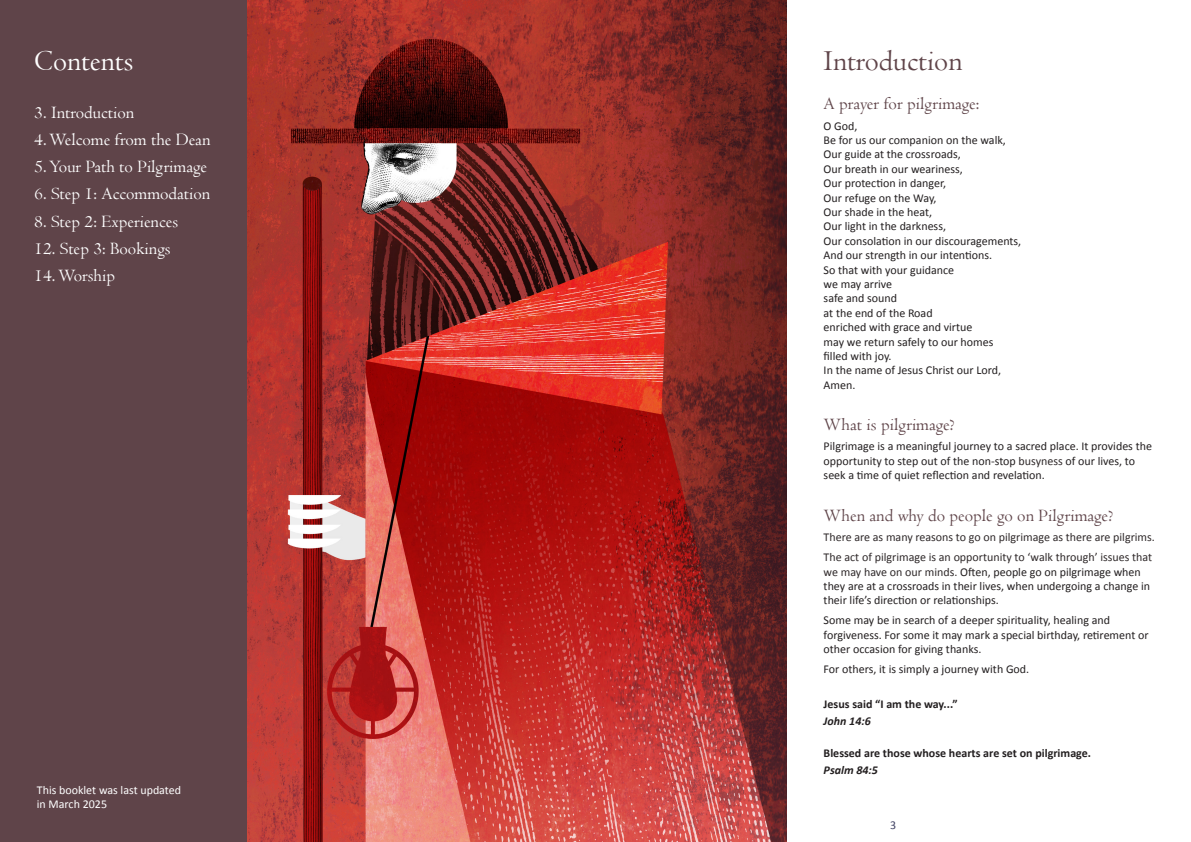
<style>
.page{position:relative;width:1191px;height:842px;background:#fff}
.page>*{position:absolute;margin:0;border:0;box-sizing:border-box;transform-origin:0 0}
.Super_A_Head{font:30px "Centaur";color:#5f4449}
.Super_A_Head-2{font:30px "Centaur";color:#fff}
.A_Head{font:18px "Centaur";color:#fff}
.Super_A_Head-3{font:18px "Centaur";color:#5f4449}
.t1{font:12px/14.4px "Calibri";color:#231f20}
.t2{font:700 12px "Calibri";color:#231f20}
.t3{font:12px "Calibri";color:#2f292a}
.t4{font:12px/14.4px "Calibri";color:#fff}
.t5{font:italic 700 12px "Calibri";color:#231f20}
.A_Head-2{font:12px "Calibri";color:#404263}
.s1{color:#2f292a}
</style>
<div class="page">
<img style="left:247px;top:0;width:540px;height:842px">
<div style="left:0;top:0;width:247px;height:842px;background:#5f4449"></div>
<p class="Super_A_Head-2" style="left:34px;top:43px;width:101px">Contents</p>
<p class="A_Head" style="left:34px;top:101px;width:102px">3. Introduction</p>
<p class="A_Head" style="left:34px;top:128px;width:178px">4. Welcome from the Dean</p>
<p class="A_Head" style="left:34px;top:156px;width:174px">5. Your Path to Pilgrimage</p>
<p class="A_Head" style="left:34px;top:183px;width:178px">6. Step 1: Accommodation</p>
<p class="A_Head" style="left:34px;top:210px;width:145px">8. Step 2: Experiences</p>
<p class="A_Head" style="left:34px;top:237px;width:138px">12. Step 3: Bookings</p>
<p class="A_Head" style="left:34px;top:265px;width:82px">14. Worship</p>
<p class="t4" style="left:37px;top:782px;width:146px">This booklet was last updated in March 2025</p>
<p class="Super_A_Head" style="left:823px;top:43px;width:140px">Introduction</p>
<p class="Super_A_Head-3" style="left:823px;top:93px;width:157px">A prayer for pilgrimage:</p>
<p class="t1" style="left:823px;top:118px;width:35px">O God,</p>
<p class="t1" style="left:823px;top:132px;width:184px">Be for us our companion on the walk,</p>
<p class="t1" style="left:823px;top:147px;width:139px">Our guide at the crossroads,</p>
<p class="t1" style="left:823px;top:161px;width:141px">Our breath in our weariness,</p>
<p class="t1" style="left:823px;top:176px;width:124px">Our protection in danger,</p>
<p class="t1" style="left:823px;top:190px;width:114px">Our refuge on the Way,</p>
<p class="t1" style="left:823px;top:204px;width:110px">Our shade in the heat,</p>
<p class="t1" style="left:823px;top:219px;width:124px">Our light in the darkness,</p>
<p class="t1" style="left:823px;top:233px;width:199px">Our consolation in our discouragements,</p>
<p class="t1" style="left:823px;top:248px;width:170px">And our strength in our intentions.</p>
<p class="t1" style="left:823px;top:262px;width:132px">So that with your guidance</p>
<p class="t1" style="left:823px;top:276px;width:70px">we may arrive</p>
<p class="t1" style="left:823px;top:291px;width:75px">safe and sound</p>
<p class="t1" style="left:823px;top:305px;width:111px">at the end of the Road</p>
<p class="t1" style="left:823px;top:320px;width:150px">enriched with grace and virtue</p>
<p class="t1" style="left:823px;top:334px;width:171px">may we return safely to our homes</p>
<p class="t1" style="left:823px;top:348px;width:70px">filled with joy.</p>
<p class="t1" style="left:823px;top:363px;width:179px">In the name of Jesus Christ our Lord,</p>
<p class="t1" style="left:823px;top:377px;width:33px">Amen.</p>
<p class="Super_A_Head-3" style="left:823px;top:414px;width:133px">What is pilgrimage?</p>
<p class="t1" style="left:823px;top:439px;width:330px">Pilgrimage is a meaningful journey to a sacred place. It provides the opportunity to step out of the non-stop <span class="s1">busyness</span> of our lives, to seek a time of quiet reflection and revelation.</p>
<p class="Super_A_Head-3" style="left:823px;top:504px;width:291px">When and why do people go on Pilgrimage?</p>
<p class="t3" style="left:823px;top:529px;width:333px">There are as many reasons to go on pilgrimage as there are pilgrims.</p>
<p class="t1" style="left:823px;top:550px;width:330px"><span class="s1">The act of pilgrimage is an opportunity to ‘walk through’ issues that we may have on our minds.</span> Often, people go on pilgrimage when they are at a crossroads in their lives, when undergoing a change in their life’s direction or relationships.</p>
<p class="t1" style="left:823px;top:613px;width:326px">Some may be in search of a deeper spirituality, healing and forgiveness. For some it may mark a special birthday, retirement or other occasion for giving thanks.</p>
<p class="t1" style="left:823px;top:662px;width:207px">For others, it is simply a journey with God.</p>
<p class="t2" style="left:823px;top:695px;width:135px">Jesus said “I am the way...”</p>
<p class="t5" style="left:823px;top:712px;width:49px">John 14:6</p>
<p class="t2" style="left:823px;top:744px;width:269px">Blessed are those whose hearts are set on pilgrimage.</p>
<p class="t5" style="left:823px;top:761px;width:56px">Psalm 84:5</p>
<p class="A_Head-2" style="left:890px;top:817px;width:8px">3</p>
</div>
